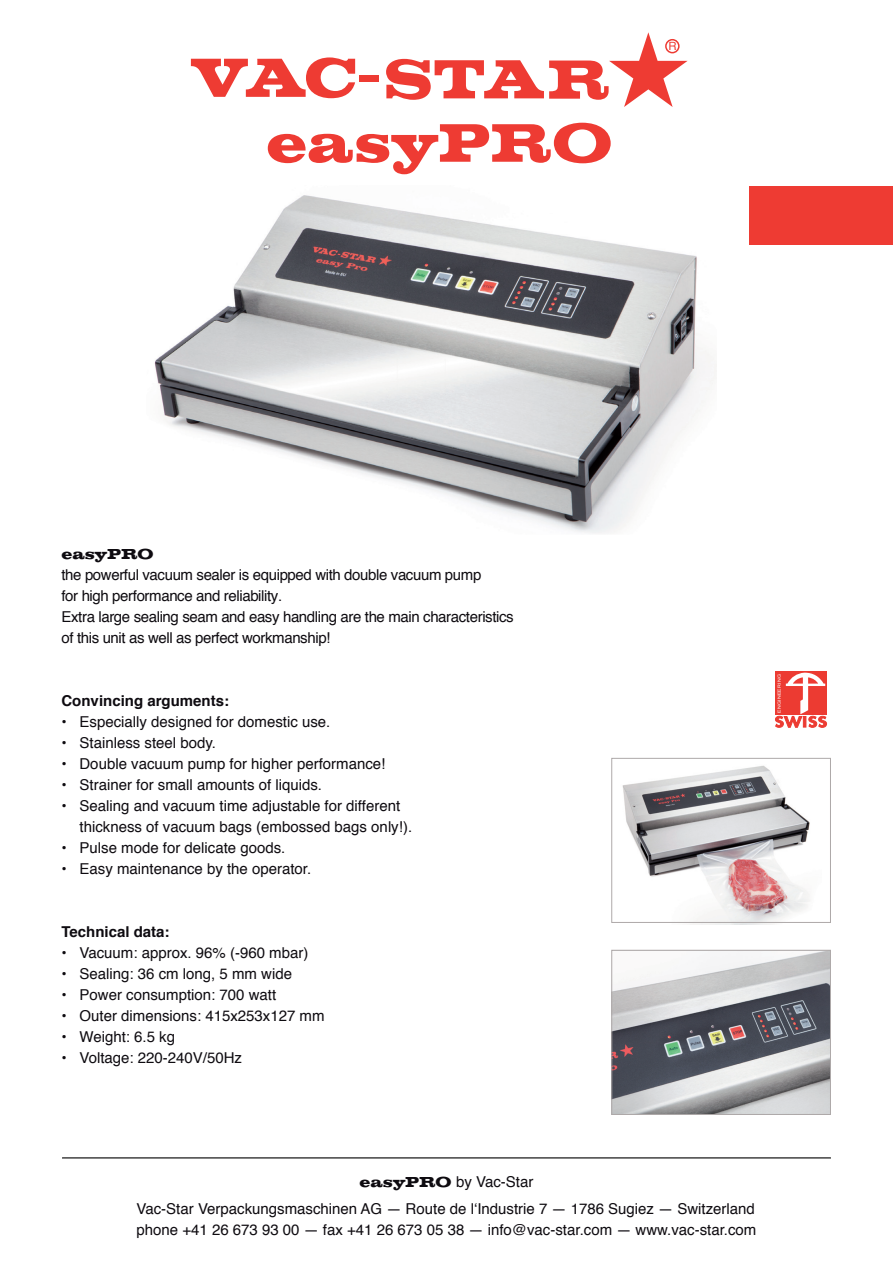
<style>
.page{position:relative;width:893px;height:1263px;background:#fff}
.page>*{position:absolute;margin:0;border:0;box-sizing:border-box;transform-origin:0 0}
.t1{font:700 56.25px "Volta LT";color:#ee3b33}
.t2{font:15px/26.5px "Helvetica";color:#0e0b10;text-align:center}
.t3{font:15px/21px "Helvetica";letter-spacing:-.025em;color:#0e0b10}
.t4{font:700 15px "Helvetica";color:#0e0b10}
.t5{font:700 15px "Volta LT";color:#0e0b10}
.t6{font:11.4px "Helvetica";color:#ee3b33}
.t7{font:4.35px "Arial";letter-spacing:.05em;color:#fff;scale:1.2 1}
.s1{font-family:"Volta LT";font-weight:700}
</style>
<div class="page">
<div style="left:775px;top:671px;width:52px;height:44px;background:#ec3b32"></div>
<svg style="left:775px;top:672px;width:52px;height:56px"></svg>
<div style="left:749px;top:186px;width:144px;height:58px;background:#ee3b33"></div>
<svg style="left:191px;top:57px;width:164px;height:41px"></svg>
<div style="left:360px;top:75px;width:19px;height:7px;background:#ee3b33"></div>
<svg style="left:386px;top:32px;width:302px;height:75px"></svg>
<div style="left:665px;top:39px;width:15px;height:14px;border:2px solid #ee3b33;border-radius:50%"></div>
<img style="left:622px;top:765px;width:188px;height:159px">
<div style="left:611px;top:758px;width:220px;height:165px;border:1px solid #aea9a9"></div>
<img style="left:613px;top:952px;width:216px;height:161px">
<div style="left:611px;top:950px;width:220px;height:165px;border:1px solid #aea9a9"></div>
<hr style="left:62px;top:1158px;width:769px;height:1px;background:#000">
<img style="left:154px;top:195px;width:562px;height:338px">
<h1 class="t1" style="left:266px;top:111px;width:348px">easyPRO</h1>
<p class="t6" style="left:668px;top:37px;width:10px">R</p>
<p class="t5" style="left:61px;top:545px;width:94px">easyPRO</p>
<p class="t3" style="left:61px;top:565px;width:454px">the powerful vacuum sealer is equipped with double vacuum pump<br>for high performance and reliability.<br>Extra large sealing seam and easy handling are the main characteristics of this unit as well as perfect workmanship!</p>
<p class="t4" style="left:61px;top:688px;width:169px">Convincing arguments:</p>
<p class="t2" style="left:61px;top:709px;width:270px">• Especially designed for domestic use.</p>
<p class="t2" style="left:61px;top:730px;width:156px">• Stainless steel body.</p>
<p class="t2" style="left:61px;top:751px;width:325px">• Double vacuum pump for higher performance!</p>
<p class="t2" style="left:61px;top:772px;width:262px">• Strainer for small amounts of liquids.</p>
<p class="t2" style="left:79px;top:796px;width:334px;line-height:21px;text-align:left;text-indent:-18px">• Sealing and vacuum time adjustable for different thickness of vacuum bags (embossed bags only!).</p>
<p class="t2" style="left:61px;top:835px;width:225px">• Pulse mode for delicate goods.</p>
<p class="t2" style="left:61px;top:856px;width:251px">• Easy maintenance by the operator.</p>
<p class="t4" style="left:61px;top:919px;width:110px">Technical data:</p>
<p class="t2" style="left:61px;top:940px;width:249px">• Vacuum: approx. 96% (-960 mbar)</p>
<p class="t2" style="left:61px;top:961px;width:232px">• Sealing: 36 cm long, 5 mm wide</p>
<p class="t2" style="left:61px;top:982px;width:216px">• Power consumption: 700 watt</p>
<p class="t2" style="left:61px;top:1003px;width:265px">• Outer dimensions: 415x253x127 mm</p>
<p class="t2" style="left:61px;top:1024px;width:115px">• Weight: 6.5 kg</p>
<p class="t2" style="left:61px;top:1045px;width:182px">• Voltage: 220-240V/50Hz</p>
<p class="t7" style="left:776px;top:713px;width:34px;rotate:-90deg">ENGINEERING</p>
<p class="t2" style="left:137px;top:1169px;width:620px"><span class="s1">easyPRO</span> by Vac-Star<br>Vac-Star Verpackungsmaschinen AG — Route de l‘Industrie 7 — 1786 Sugiez — Switzerland</p>
<p class="t2" style="left:137px;top:1216px;width:621px">phone +41 26 673 93 00 — fax +41 26 673 05 38 — info@vac-star.com — www.vac-star.com</p>
</div>
